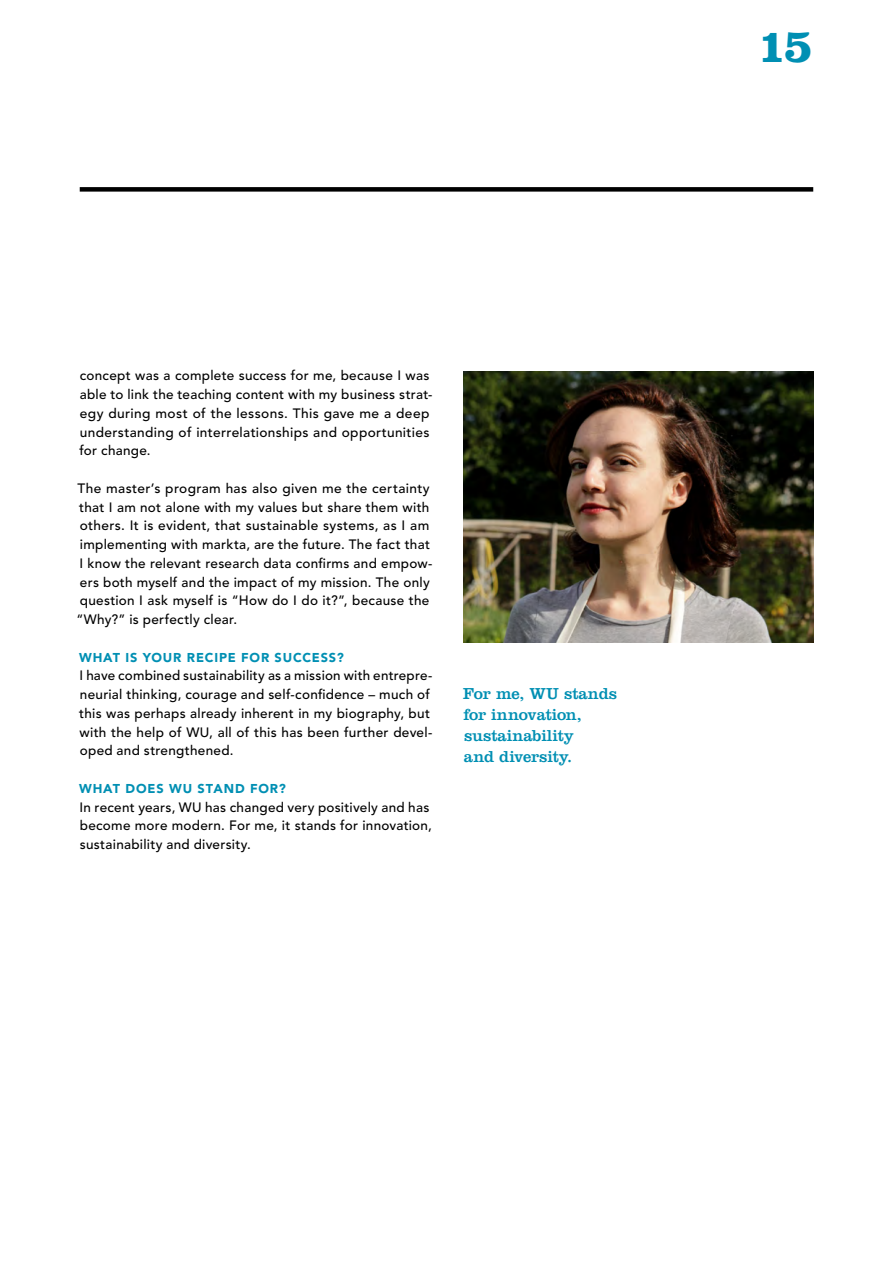
<style>
.page{position:relative;width:893px;height:1263px;background:#fff}
.page>*{position:absolute;margin:0;border:0;box-sizing:border-box;transform-origin:0 0}
.t1{font:700 48px "Clarendon LT Std";color:#008fb3}
.WU17_Copy_EN{font:16.5px/21px "Clarendon LT Std";letter-spacing:-.01em;color:#008fb3}
.WU17_Copy_EN-2{font:500 13.5px/18.8px "Avenir LT Std";letter-spacing:.02em;color:#000}
.WU17_Zwiti_1__Versal{font:900 12.75px "Avenir LT Std";letter-spacing:.07em;color:#008fb3}
</style>
<div class="page">
<img style="left:463px;top:371px;width:350px;height:272px">
<div style="left:80px;top:187px;width:733px;height:5px;background:#000"></div>
<p class="WU17_Copy_EN-2" style="left:79px;top:367px;width:355px">concept was a complete success for me, because I was able to link the teaching content with my business strat&shy;egy during most of the lessons. This gave me a deep understanding of interrelationships and opportunities for change.</p>
<p class="WU17_Copy_EN-2" style="left:76px;top:479px;width:358px">The master’s program has also given me the certainty that I am not alone with my values but share them with others. It is evident, that sustainable systems, as I am implementing with markta, are the future. The fact that I know the relevant research data confirms and empow&shy;ers both myself and the impact of my mission. The only question I ask myself is “How do I do it?”, because the “Why?” is perfectly clear.</p>
<p class="WU17_Zwiti_1__Versal" style="left:79px;top:649px;width:266px">WHAT IS YOUR RECIPE FOR SUCCESS?</p>
<p class="WU17_Copy_EN-2" style="left:79px;top:667px;width:355px">I have combined sustainability as a mission with entrepre&shy;neurial thinking, courage and self-confidence – much of this was perhaps already inherent in my biography, but with the help of WU, all of this has been further devel&shy;oped and strengthened.</p>
<p class="WU17_Zwiti_1__Versal" style="left:79px;top:781px;width:209px">WHAT DOES WU STAND FOR?</p>
<p class="WU17_Copy_EN-2" style="left:80px;top:798px;width:354px">In recent years, WU has changed very positively and has become more modern. For me, it stands for innovation, sustainability and diversity.</p>
<p class="WU17_Copy_EN" style="left:463px;top:683px;width:155px">For me, WU stands for innovation, sustainability<br>and diversity.</p>
<h1 class="t1" style="left:757px;top:16px;width:57px">15</h1>
</div>
